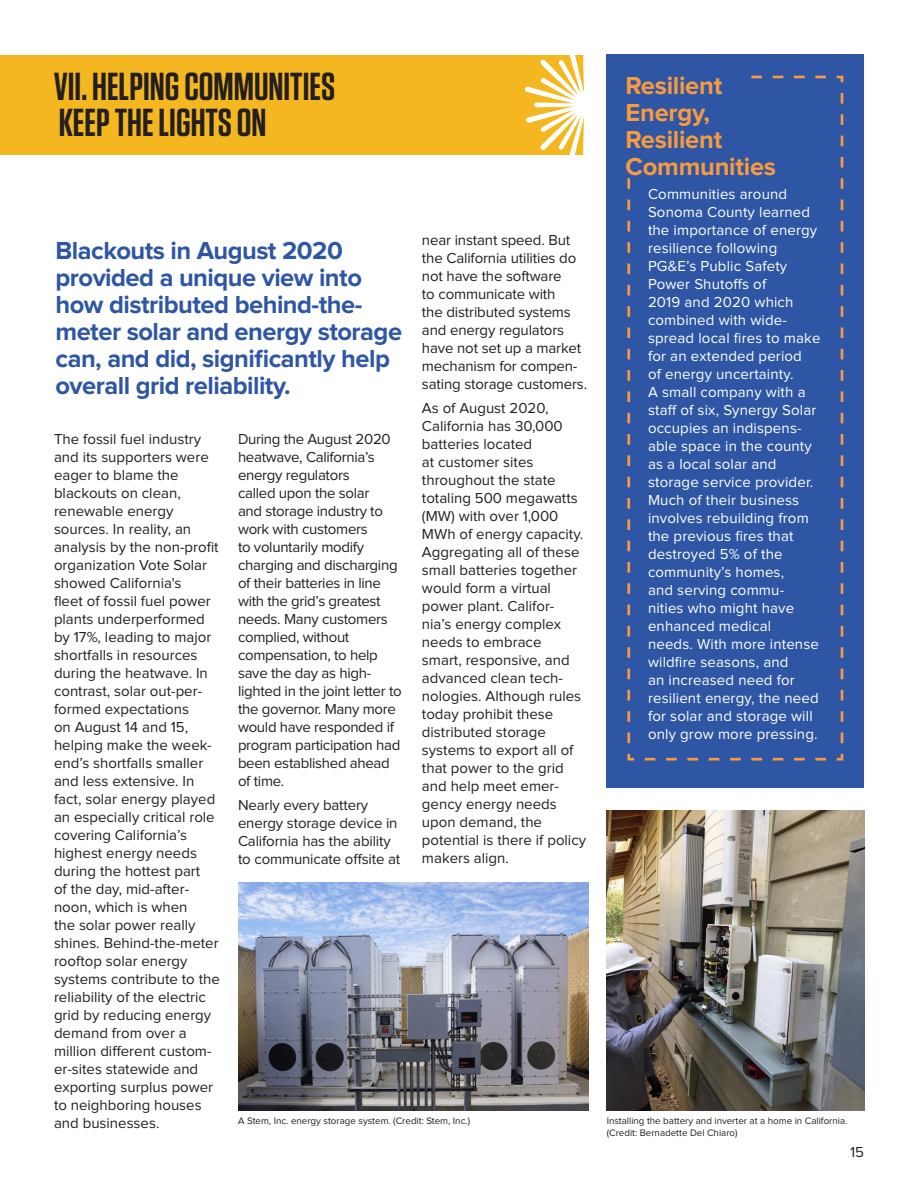
<style>
.page{position:relative;width:918px;height:1188px;background:#fff}
.page>*{position:absolute;margin:0;border:0;box-sizing:border-box;transform-origin:0 0}
.Section_Header{font:600 39px/36px "Tungsten";color:#231f20}
.t1{font:700 25.5px/27px "Proxima Nova";letter-spacing:-.02em;color:#2e56a4}
.t2{font:700 25.5px/27px "Proxima Nova";letter-spacing:-.01em;color:#f89a3f}
.t3{font:15px/18px "Proxima Nova";color:#231f20}
.t4{font:15px/18px "Proxima Nova";letter-spacing:.01em;color:#fff}
.t5{font:15px/18px "Proxima Nova";letter-spacing:-.02em;color:#231f20}
.t6{font:9.75px/11.7px "Proxima Nova";color:#231f20}
</style>
<div class="page">
<div style="left:0;top:55px;width:587px;height:100px;background:#f4b720"></div>
<svg style="left:525px;top:55px;width:62px;height:100px"></svg>
<img style="left:607px;top:810px;width:258px;height:300px">
<div style="left:606px;top:54px;width:258px;height:734px;background:#2e56a4"></div>
<svg style="left:627px;top:75px;width:217px;height:686px"></svg>
<div style="left:608px;top:69px;width:137px;height:104px;background:#2e56a4"></div>
<img style="left:239px;top:883px;width:349px;height:227px">
<p class="Section_Header" style="left:54px;top:70px;width:283px">VII. HELPING COMMUNITIES<br>KEEP THE LIGHTS ON</p>
<p class="t3" style="left:422px;top:232px;width:167px">near instant speed. But the California utilities do not have the software<br>to communicate with<br>the distributed systems and energy regulators have not set up a market mechanism for compen&shy;sating storage customers.</p>
<p class="t3" style="left:422px;top:400px;width:166px">As of August 2020,<br>California has 30,000 batteries located<br>at customer sites throughout the state totaling 500 megawatts (MW) with over 1,000<br>MWh of energy capacity.<br>Aggregating all of these small batteries together would form a virtual power plant. Califor&shy;nia’s energy complex needs to embrace<br>smart, responsive, and advanced clean tech&shy;nologies. Although rules today prohibit these distributed storage systems to export all of that power to the grid and help meet emer&shy;gency energy needs upon demand, the potential is there if policy makers align.</p>
<p class="t1" style="left:56px;top:238px;width:348px">Blackouts in August 2020 provided a unique view into how distributed behind-the&shy;meter solar and energy storage can, and did, significantly help overall grid reliability.</p>
<p class="t3" style="left:54px;top:431px;width:167px">The fossil fuel industry and its supporters were eager to blame the blackouts on clean, renewable energy sources. In reality, an analysis by the non-profit organization Vote Solar showed California's<br>fleet of fossil fuel power plants underperformed by 17%, leading to major shortfalls in resources during the heatwave. In contrast, solar out-per&shy;formed expectations<br>on August 14 and 15, helping make the week&shy;end’s shortfalls smaller and less extensive. In fact, solar energy played an especially critical role covering California’s highest energy needs during the hottest part<br>of the day, mid-after&shy;noon, which is when<br>the solar power really shines. Behind-the-meter rooftop solar energy systems contribute to the reliability of the electric grid by reducing energy demand from over a million different custom&shy;er-sites statewide and exporting surplus power to neighboring houses and businesses.</p>
<p class="t5" style="left:238px;top:431px;width:165px">During the August 2020 heatwave, California’s energy regulators<br>called upon the solar<br>and storage industry to work with customers<br>to voluntarily modify charging and discharging of their batteries in line with the grid’s greatest needs. Many customers complied, without compensation, to help save the day as high&shy;lighted in the joint letter to the governor. Many more would have responded if program participation had been established ahead of time.</p>
<p class="t3" style="left:238px;top:797px;width:164px">Nearly every battery energy storage device in<br>California has the ability to communicate offsite at</p>
<p class="t6" style="left:238px;top:1115px;width:233px">A Stem, Inc. energy storage system. (Credit: Stem, Inc.)</p>
<p class="t2" style="left:626px;top:73px;width:152px">Resilient<br>Energy,<br>Resilient<br>Communities</p>
<p class="t4" style="left:648px;top:185px;width:174px">Communities around<br>Sonoma County learned the importance of energy resilience following<br>PG&amp;E’s Public Safety<br>Power Shutoffs of<br>2019 and 2020 which combined with wide&shy;spread local fires to make for an extended period<br>of energy uncertainty.<br>A small company with a staff of six, Synergy Solar occupies an indispens&shy;able space in the county as a local solar and storage service provider.<br>Much of their business involves rebuilding from the previous fires that destroyed 5% of the community’s homes,<br>and serving commu&shy;nities who might have enhanced medical<br>needs. With more intense wildfire seasons, and<br>an increased need for resilient energy, the need for solar and storage will only grow more pressing.</p>
<p class="t6" style="left:607px;top:1115px;width:242px">Installing the battery and inverter at a home in California. (Credit: Bernadette Del Chiaro)</p>
<p class="t3" style="left:850px;top:1143px;width:15px">15</p>
</div>
